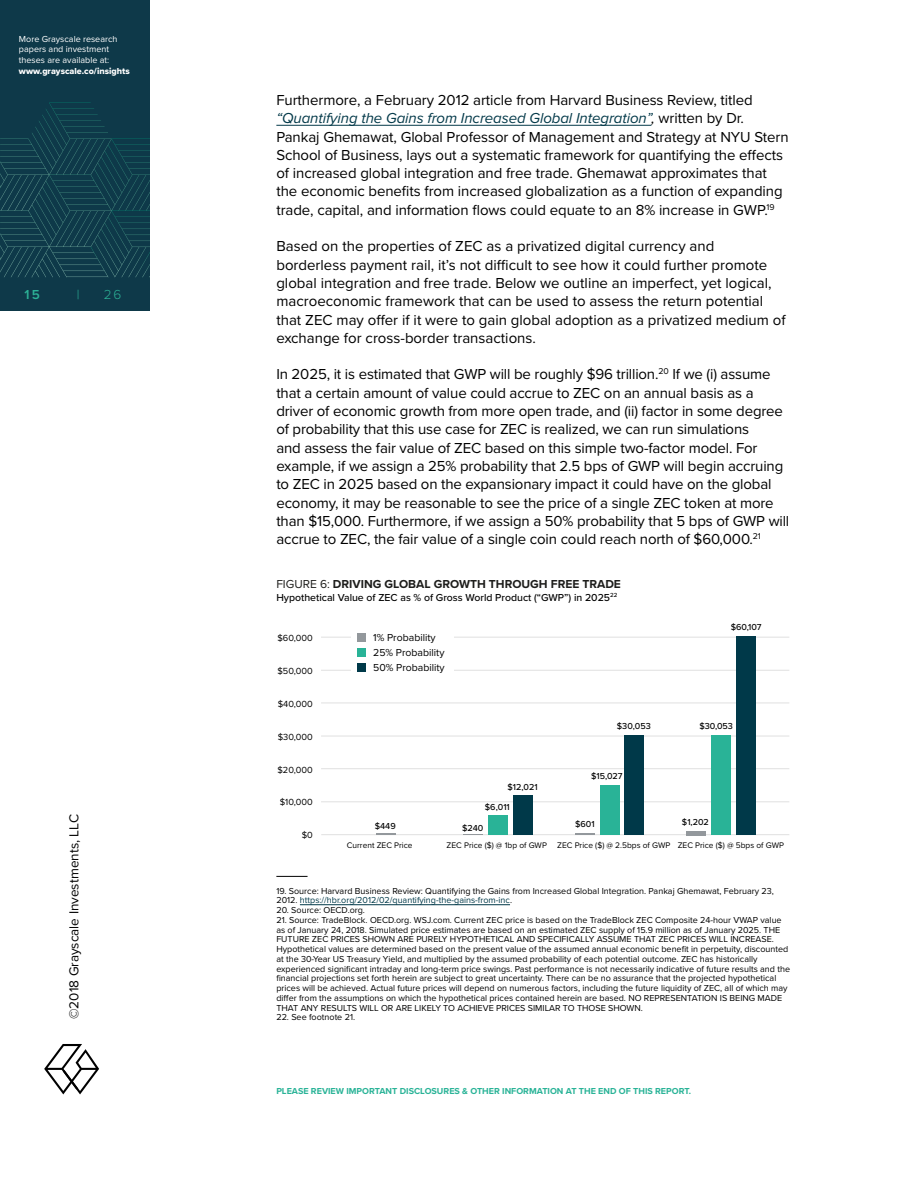
<style>
.page{position:relative;width:918px;height:1188px;background:#fff}
.page>*{position:absolute;margin:0;border:0;box-sizing:border-box;transform-origin:0 0}
.t1{font:15px/18.3px "Proxima Nova";letter-spacing:-.005em;color:#000}
.t2{font:13.5px "Proxima Nova";color:#000}
.t3{font:300 13.5px "Proxima Nova";color:#2cb196}
.t4{font:600 13.5px "Proxima Nova";color:#2cb196}
.t5{font:700 12px "Proxima Nova";color:#1d1d1b}
.t6{font:500 10.5px "Proxima Nova";color:#000}
.t7{font:10.5px/15px "Proxima Nova";color:#000}
.t8{font:9.15px "Proxima Nova";color:#000}
.t9{font:9px/9.8px "Proxima Nova";color:#000}
.t10{font:700 9px "Proxima Nova";color:#29b397}
.t11{font:9px/10.8px "Proxima Nova";color:#fff}
.t12{font:500 9px "Proxima Nova";color:#000}
.t13{font:9px "Proxima Nova Extrabld";color:#fff}
.t14{font:8.4px "Proxima Nova";color:#000}
.s1{font-style:italic;color:#033949}
.s2{font-style:italic}
.s3{font-weight:400}
.s4{color:#003949}
</style>
<div class="page">
<div style="left:0;top:0;width:150px;height:310px;background:#0e3949"></div>
<svg style="left:0;top:103px;width:150px;height:174px"></svg>
<svg style="left:44px;top:1044px;width:55px;height:50px"></svg>
<hr style="left:321px;top:802px;width:468px;height:1px;background:#e0e0e0">
<hr style="left:321px;top:768px;width:468px;height:1px;background:#e0e0e0">
<hr style="left:321px;top:736px;width:468px;height:1px;background:#e0e0e0">
<hr style="left:321px;top:703px;width:468px;height:1px;background:#e0e0e0">
<hr style="left:321px;top:670px;width:468px;height:1px;background:#e0e0e0">
<hr style="left:321px;top:637px;width:468px;height:1px;background:#e0e0e0">
<hr style="left:321px;top:631px;width:468px;height:1px;background:#e0e0e0">
<hr style="left:321px;top:834px;width:468px;height:1px;background:#e0e0e0">
<hr style="left:276px;top:125px;width:375px;height:1px;background:#033949">
<hr style="left:300px;top:904px;width:210px;height:1px;background:#003949">
<hr style="left:276px;top:876px;width:32px;height:1px;background:#000">
<hr style="left:376px;top:833px;width:20px;height:2px;background:#93989c">
<svg style="left:463px;top:834px;width:20px;height:1px"></svg>
<div style="left:488px;top:815px;width:19px;height:20px;background:#29b397"></div>
<div style="left:513px;top:796px;width:19px;height:39px;background:#003949"></div>
<hr style="left:575px;top:833px;width:20px;height:2px;background:#93989c">
<div style="left:600px;top:786px;width:19px;height:49px;background:#29b397"></div>
<div style="left:624px;top:736px;width:20px;height:99px;background:#003949"></div>
<hr style="left:687px;top:831px;width:19px;height:4px;background:#93989c">
<div style="left:712px;top:736px;width:19px;height:99px;background:#29b397"></div>
<div style="left:736px;top:637px;width:20px;height:198px;background:#003949"></div>
<div style="left:352px;top:628px;width:102px;height:59px;background:#fff"></div>
<div style="left:357px;top:663px;width:9px;height:9px;background:#003949"></div>
<div style="left:357px;top:648px;width:9px;height:9px;background:#29b397"></div>
<div style="left:357px;top:633px;width:9px;height:9px;background:#93989c"></div>
<p class="t11" style="left:19px;top:33px;width:100px">More Grayscale research papers and investment theses are available at:</p>
<p class="t13" style="left:19px;top:64px;width:112px">www.grayscale.co/insights</p>
<p class="t4" style="left:25px;top:284px;width:17px">15</p>
<p class="t3" style="left:77px;top:284px;width:4px">|</p>
<p class="t3" style="left:104px;top:284px;width:19px">26</p>
<p class="t2" style="left:64px;top:1019px;width:206px;rotate:-90deg">©2018 Grayscale Investments, LLC</p>
<p class="t1" style="left:276px;top:90px;width:514px">Furthermore, a February 2012 article from Harvard Business Review, titled <span class="s1">“Quantifying the Gains from Increased Global Integration”</span><span class="s2">,</span> written by Dr.<br>Pankaj Ghemawat, Global Professor of Management and Strategy at NYU Stern School of Business, lays out a systematic framework for quantifying the effects of increased global integration and free trade. Ghemawat approximates that the economic benefits from increased globalization as a function of expanding trade, capital, and information flows could equate to an 8% increase in GWP.<sup>19</sup></p>
<p class="t1" style="left:276px;top:237px;width:511px">Based on the properties of ZEC as a privatized digital currency and borderless payment rail, it’s not difficult to see how it could further promote global integration and free trade. Below we outline an imperfect, yet logical, macroeconomic framework that can be used to assess the return potential that ZEC may offer if it were to gain global adoption as a privatized medium of exchange for cross-border transactions.</p>
<p class="t1" style="left:276px;top:365px;width:514px">In 2025, it is estimated that GWP will be roughly $96 trillion.<sup>20</sup> If we (i) assume that a certain amount of value could accrue to ZEC on an annual basis as a driver of economic growth from more open trade, and (ii) factor in some degree of probability that this use case for ZEC is realized, we can run simulations<br>and assess the fair value of ZEC based on this simple two-factor model. For example, if we assign a 25% probability that 2.5 bps of GWP will begin accruing to ZEC in 2025 based on the expansionary impact it could have on the global economy, it may be reasonable to see the price of a single ZEC token at more than $15,000. Furthermore, if we assign a 50% probability that 5 bps of GWP will accrue to ZEC, the fair value of a single coin could reach north of $60,000.<sup>21</sup></p>
<p class="t5" style="left:276px;top:575px;width:346px"><span class="s3">FIGURE 6:</span> DRIVING GLOBAL GROWTH THROUGH FREE TRADE</p>
<p class="t6" style="left:276px;top:589px;width:343px">Hypothetical Value of ZEC as % of Gross World Product (“GWP”) in 2025<sup>22</sup></p>
<p class="t8" style="left:277px;top:631px;width:37px">$60,000</p>
<p class="t8" style="left:277px;top:664px;width:37px">$50,000</p>
<p class="t8" style="left:278px;top:697px;width:37px">$40,000</p>
<p class="t8" style="left:278px;top:730px;width:36px">$30,000</p>
<p class="t8" style="left:278px;top:763px;width:37px">$20,000</p>
<p class="t8" style="left:280px;top:796px;width:34px">$10,000</p>
<p class="t8" style="left:302px;top:828px;width:13px">$0</p>
<p class="t7" style="left:373px;top:630px;width:73px">1% Probability<br>25% Probability<br>50% Probability</p>
<p class="t12" style="left:508px;top:780px;width:32px">$12,021</p>
<p class="t12" style="left:485px;top:800px;width:26px">$6,011</p>
<p class="t12" style="left:375px;top:819px;width:22px">$449</p>
<p class="t12" style="left:462px;top:821px;width:23px">$240</p>
<p class="t12" style="left:731px;top:620px;width:32px">$60,107</p>
<p class="t12" style="left:617px;top:720px;width:35px">$30,053</p>
<p class="t12" style="left:591px;top:769px;width:33px">$15,027</p>
<p class="t12" style="left:575px;top:818px;width:21px">$601</p>
<p class="t12" style="left:700px;top:719px;width:35px">$30,053</p>
<p class="t12" style="left:682px;top:815px;width:28px">$1,202</p>
<p class="t14" style="left:347px;top:839px;width:67px">Current ZEC Price</p>
<p class="t14" style="left:447px;top:839px;width:339px">ZEC Price ($) @ 1bp of GWP ZEC Price ($) @ 2.5bps of GWP ZEC Price ($) @ 5bps of GWP</p>
<p class="t9" style="left:276px;top:885px;width:499px">19. Source: Harvard Business Review: Quantifying the Gains from Increased Global Integration. Pankaj Ghemawat, February 23,<br>2012. <span class="s4">https://hbr.org/2012/02/quantifying-the-gains-from-inc</span>.</p>
<p class="t9" style="left:276px;top:905px;width:90px">20. Source: OECD.org.</p>
<p class="t9" style="left:276px;top:915px;width:515px">21. Source: TradeBlock. OECD.org. WSJ.com. Current ZEC price is based on the TradeBlock ZEC Composite 24-hour VWAP value as of January 24, 2018. Simulated price estimates are based on an estimated ZEC supply of 15.9 million as of January 2025. THE FUTURE ZEC PRICES SHOWN ARE PURELY HYPOTHETICAL AND SPECIFICALLY ASSUME THAT ZEC PRICES WILL INCREASE.<br>Hypothetical values are determined based on the present value of the assumed annual economic benefit in perpetuity, discounted at the 30-Year US Treasury Yield, and multiplied by the assumed probability of each potential outcome. ZEC has historically experienced significant intraday and long-term price swings. Past performance is not necessarily indicative of future results and the financial projections set forth herein are subject to great uncertainty. There can be no assurance that the projected hypothetical prices will be achieved. Actual future prices will depend on numerous factors, including the future liquidity of ZEC, all of which may differ from the assumptions on which the hypothetical prices contained herein are based. NO REPRESENTATION IS BEING MADE THAT ANY RESULTS WILL OR ARE LIKELY TO ACHIEVE PRICES SIMILAR TO THOSE SHOWN.</p>
<p class="t9" style="left:276px;top:1012px;width:80px">22. See footnote 21.</p>
<p class="t10" style="left:276px;top:1084px;width:416px">PLEASE REVIEW IMPORTANT DISCLOSURES &amp; OTHER INFORMATION AT THE END OF THIS REPORT.</p>
</div>
